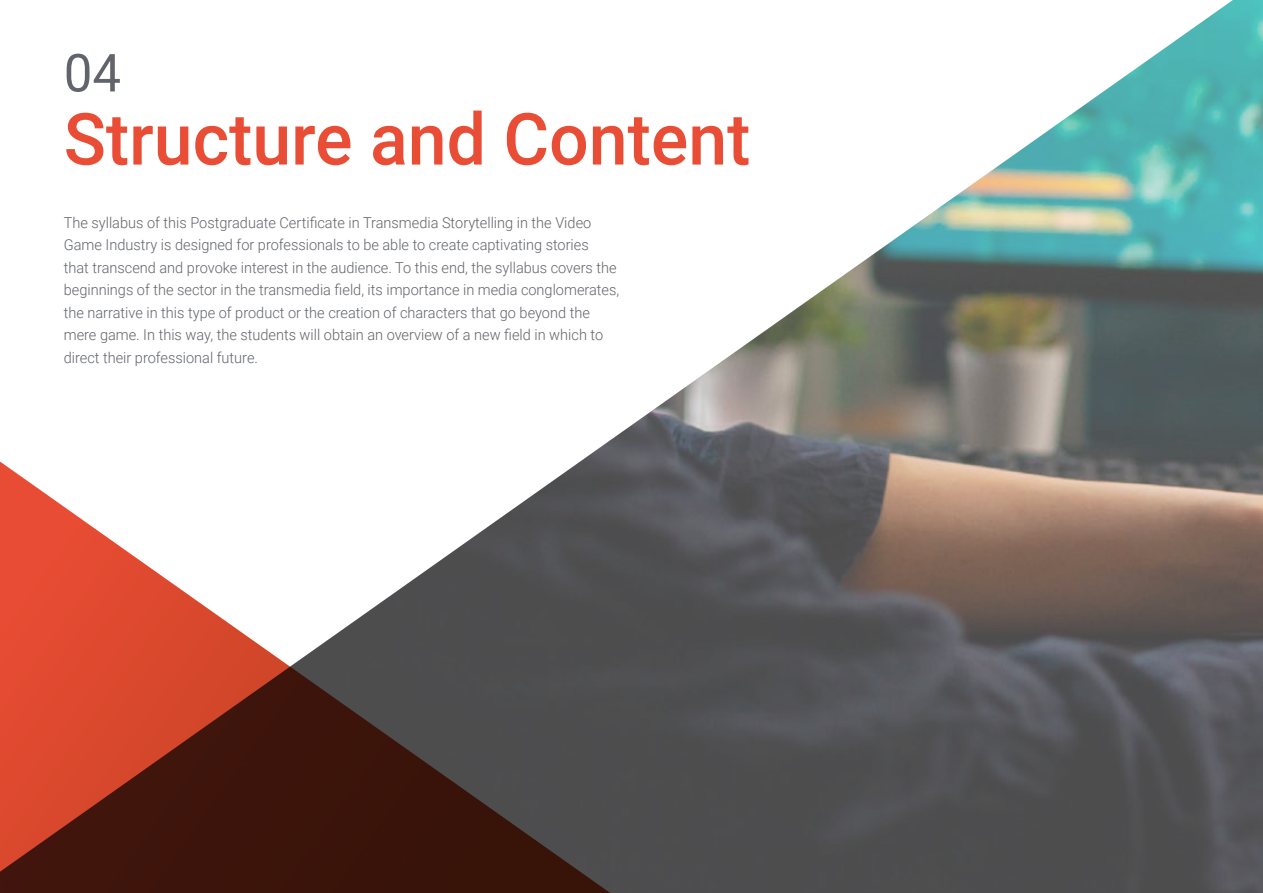
<style>
.page{position:relative;width:1263px;height:893px;background:#fff}
.page>*{position:absolute;margin:0;border:0;box-sizing:border-box;transform-origin:0 0}
.t1{font:500 72px "Roboto";color:#e94d35}
.t2{font:52.5px "Roboto";color:#61646a}
.t3{font:300 15px/22.5px "Roboto";color:#61646a}
</style>
<div class="page">
<img style="left:602px;top:0;width:661px;height:893px">
<svg style="left:0;top:446px;width:640px;height:447px"></svg>
<h2 class="t2" style="left:64px;top:36px;width:59px">04</h2>
<h1 class="t1" style="left:64px;top:89px;width:688px">Structure and Content</h1>
<p class="t3" style="left:64px;top:211px;width:557px">The syllabus of this Postgraduate Certificate in Transmedia Storytelling in the Video Game Industry is designed for professionals to be able to create captivating stories<br>that transcend and provoke interest in the audience. To this end, the syllabus covers the beginnings of the sector in the transmedia field, its importance in media conglomerates, the narrative in this type of product or the creation of characters that go beyond the mere game. In this way, the students will obtain an overview of a new field in which to direct their professional future.</p>
</div>
